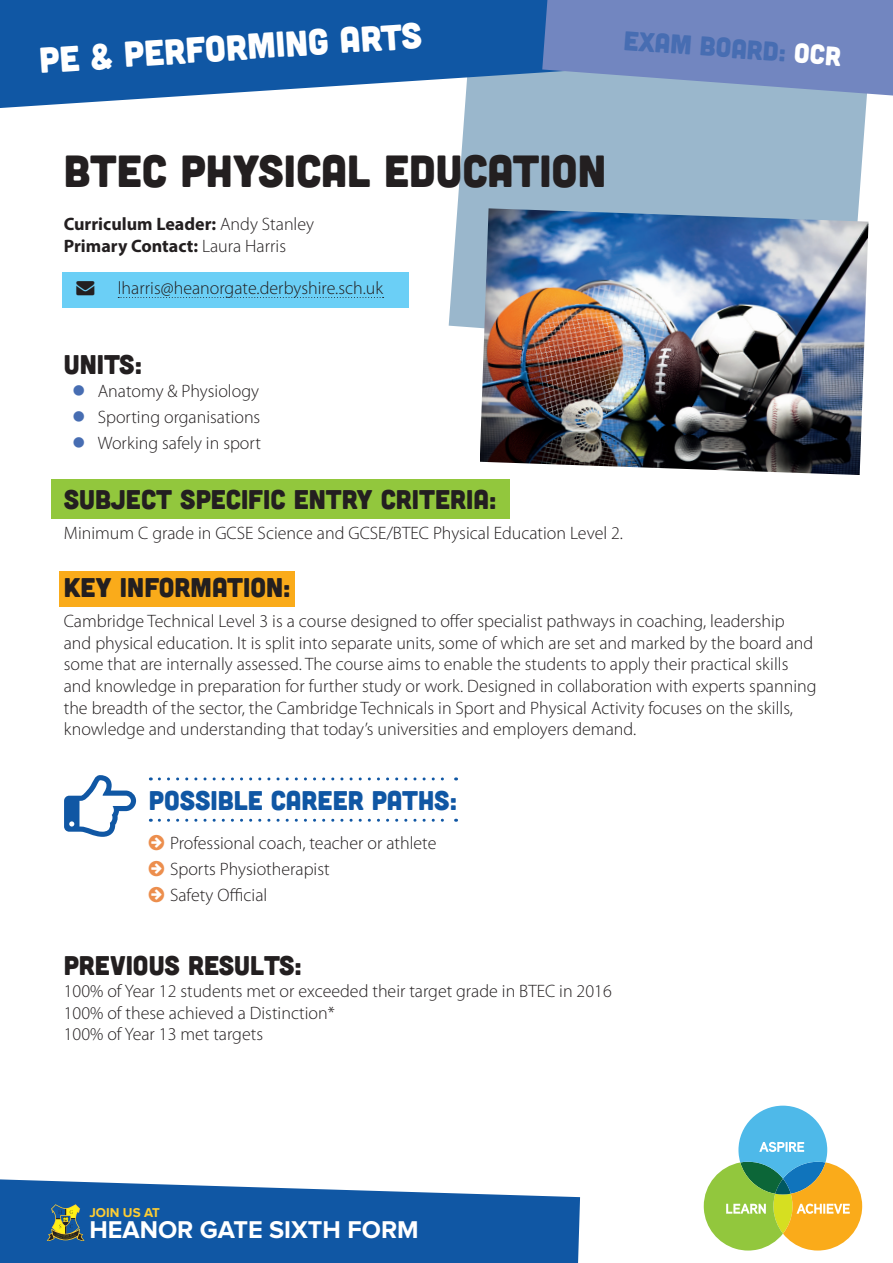
<style>
.page{position:relative;width:893px;height:1263px;background:#fff}
.page>*{position:absolute;margin:0;border:0;box-sizing:border-box;transform-origin:0 0}
.t1{font:45px "Cubano";color:#231f20}
.t2{font:36px "Cubano";color:#fff}
.t3{font:27px "Cubano";color:#231f20}
.t4{font:27px "Cubano";color:#1057a4}
.t5{font:27px "Cubano";color:#476db2}
.t6{font:700 25.2px "Proxima Nova";color:#fff}
.t7{font:300 18px/21.6px "Myriad Pro";color:#231f20}
.t8{font:700 18px/21.6px "Myriad Pro";color:#231f20}
.t9{font:700 13.35px "Proxima Nova";color:#fecd33}
.s1{color:#fff}
.s2{font-weight:300}
</style>
<div class="page">
<div style="left:449px;top:97px;width:418px;height:231px;background:#9ab7cc"></div>
<svg style="left:0;top:0;width:740px;height:109px;background:#3873b2"></svg>
<svg style="left:542px;top:0;width:351px;height:97px;background:#778dc1"></svg>
<svg style="left:0;top:1179px;width:580px;height:84px;background:#2b6aae"></svg>
<svg style="left:704px;top:1106px;width:158px;height:144px"></svg>
<svg style="left:47px;top:1204px;width:37px;height:38px"></svg>
<div style="left:63px;top:272px;width:346px;height:35px;background:#6bcff6"></div>
<svg style="left:118px;top:297px;width:266px;height:1px"></svg>
<div style="left:51px;top:479px;width:458px;height:40px;background:#92c73d"></div>
<div style="left:60px;top:571px;width:235px;height:36px;background:#faab1a"></div>
<svg style="left:159px;top:777px;width:298px;height:3px"></svg>
<svg style="left:159px;top:819px;width:298px;height:3px"></svg>
<svg style="left:64px;top:775px;width:72px;height:62px"></svg>
<img style="left:480px;top:208px;width:388px;height:267px">
<h2 class="t2" style="left:38px;top:38px;width:385px;rotate:-4deg">PE &amp; PERFORMING ARTS</h2>
<h3 class="t5" style="left:625px;top:23px;width:219px;rotate:4deg">EXAM BOARD: <span class="s1">OCR</span></h3>
<h1 class="t1" style="left:64px;top:142px;width:544px">BTEC PHYSICAL EDUCATION</h1>
<p class="t8" style="left:64px;top:213px;width:252px">Curriculum Leader: <span class="s2">Andy Stanley<br></span>Primary Contact: <span class="s2">Laura Harris</span></p>
<p class="t7" style="left:118px;top:278px;width:267px">lharris@heanorgate.derbyshire.sch.uk</p>
<h3 class="t3" style="left:64px;top:347px;width:80px">UNITS:</h3>
<p class="t7" style="left:98px;top:379px;width:165px;line-height:25.8px;text-align:justify">Anatomy &amp; Physiology Sporting organisations Working safely in sport</p>
<h3 class="t3" style="left:64px;top:482px;width:434px">SUBJECT SPECIFIC ENTRY CRITERIA:</h3>
<p class="t7" style="left:64px;top:523px;width:561px">Minimum C grade in GCSE Science and GCSE/BTEC Physical Education Level 2.</p>
<h3 class="t3" style="left:64px;top:570px;width:228px">KEY INFORMATION:</h3>
<p class="t7" style="left:64px;top:611px;width:754px">Cambridge Technical Level 3 is a course designed to offer specialist pathways in coaching, leadership and physical education. It is split into separate units, some of which are set and marked by the board and some that are internally assessed. The course aims to enable the students to apply their practical skills and knowledge in preparation for further study or work. Designed in collaboration with experts spanning the breadth of the sector, the Cambridge Technicals in Sport and Physical Activity focuses on the skills, knowledge and understanding that today’s universities and employers demand.</p>
<h3 class="t4" style="left:149px;top:783px;width:310px">POSSIBLE CAREER PATHS:</h3>
<p class="t7" style="left:170px;top:830px;width:268px;line-height:25.8px">Professional coach, teacher or athlete<br>Sports Physiotherapist<br>Safety Official</p>
<h3 class="t3" style="left:64px;top:948px;width:240px">PREVIOUS RESULTS:</h3>
<p class="t7" style="left:64px;top:980px;width:549px">100% of Year 12 students met or exceeded their target grade in BTEC in 2016<br>100% of these achieved a Distinction*<br>100% of Year 13 met targets</p>
<p class="t9" style="left:89px;top:1205px;width:72px">JOIN US AT</p>
<h3 class="t6" style="left:89px;top:1215px;width:331px">HEANOR GATE SIXTH FORM</h3>
</div>
